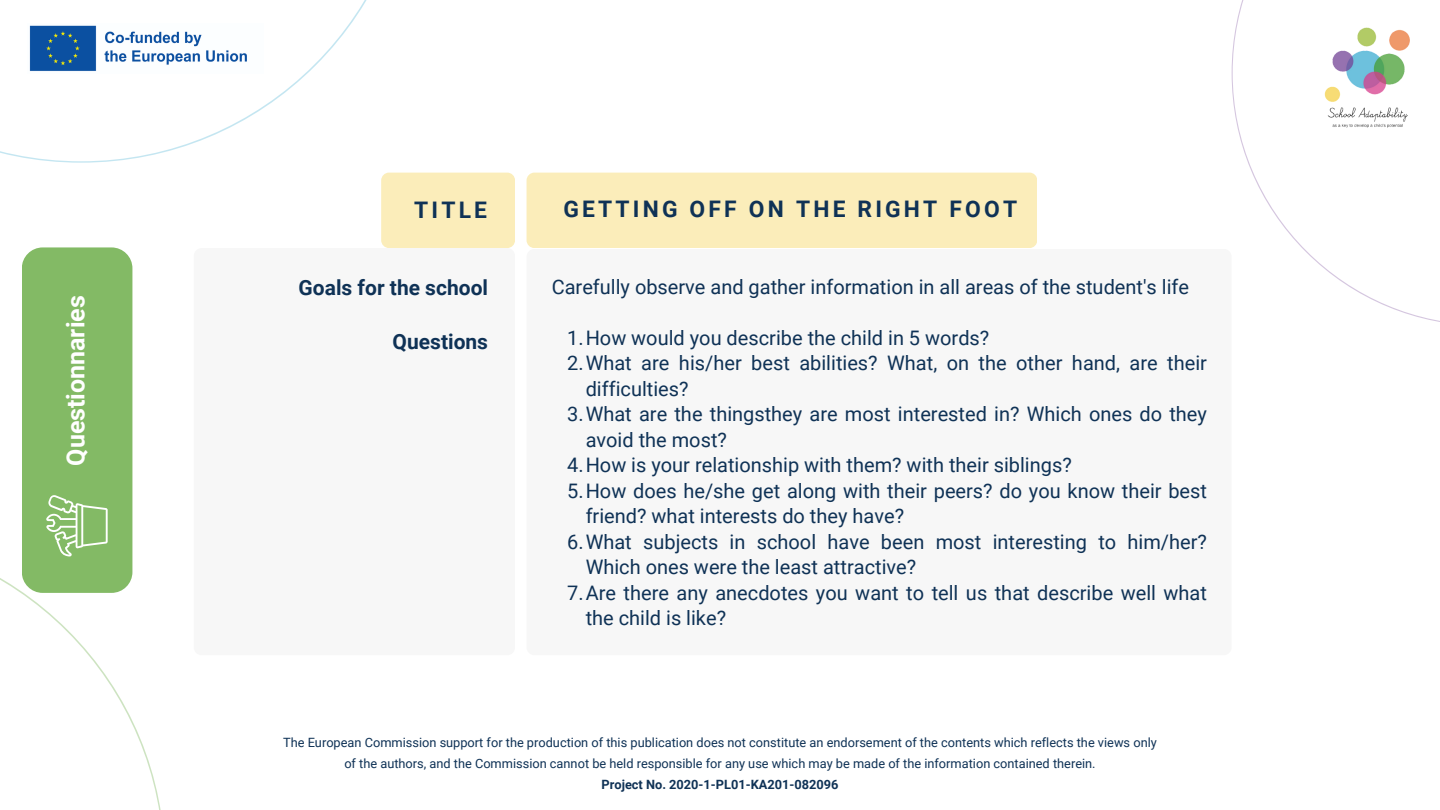
<style>
.page{position:relative;width:1440px;height:810px;background:#fff}
.page>*{position:absolute;margin:0;border:0;box-sizing:border-box;transform-origin:0 0}
.t1{font:700 25px "Roboto";color:#fff}
.t2{font:700 22.8px "Roboto";letter-spacing:.14em;color:#0f3256}
.t3{font:700 21px "Roboto";color:#0f3256}
.t4{font:20px/25.5px "Roboto";color:#0f3256}
.t5{font:12.8px/21px "Roboto";color:#0f3256;text-align:center}
.t6{font:700 12.8px "Roboto";color:#0f3256}
</style>
<div class="page">
<svg style="left:1232px;top:0;width:208px;height:322px"></svg>
<svg style="left:0;top:0;width:367px;height:163px"></svg>
<div style="left:194px;top:248px;width:321px;height:407px;background:#f2f2f2;border-radius:8px"></div>
<div style="left:381px;top:173px;width:134px;height:75px;background:#fbedba;border-radius:8px"></div>
<div style="left:527px;top:249px;width:705px;height:406px;background:#f2f2f2;border-radius:8px"></div>
<div style="left:527px;top:173px;width:510px;height:75px;background:#fbedba;border-radius:8px"></div>
<div style="left:22px;top:247px;width:110px;height:346px;background:#83ba65;border-radius:21px"></div>
<svg style="left:0;top:495px;width:161px;height:315px"></svg>
<p class="t1" style="left:61px;top:466px;width:172px;rotate:-90deg">Questionnaries</p>
<p class="t2" style="left:414px;top:197px;width:74px">TITLE</p>
<p class="t2" style="left:563px;top:196px;width:455px">GETTING OFF ON THE RIGHT FOOT</p>
<p class="t3" style="left:299px;top:275px;width:191px">Goals for the school</p>
<p class="t3" style="left:393px;top:329px;width:97px">Questions</p>
<p class="t4" style="left:567px;top:325px;width:424px">1.How would you describe the child in 5 words?</p>
<p class="t4" style="left:586px;top:351px;width:623px;text-indent:-18px">2.What are his/her best abilities? What, on the other hand, are their difficulties?</p>
<p class="t4" style="left:586px;top:402px;width:623px;text-indent:-18px">3.What are the thingsthey are most interested in? Which ones do they avoid the most?</p>
<p class="t4" style="left:567px;top:453px;width:506px">4.How is your relationship with them? with their siblings?</p>
<p class="t4" style="left:586px;top:478px;width:623px;text-indent:-18px">5.How does he/she get along with their peers? do you know their best friend? what interests do they have?</p>
<p class="t4" style="left:586px;top:529px;width:623px;text-indent:-18px">6.What subjects in school have been most interesting to him/her?<br>Which ones were the least attractive?</p>
<p class="t4" style="left:586px;top:580px;width:623px;text-indent:-18px">7.Are there any anecdotes you want to tell us that describe well what the child is like?</p>
<p class="t4" style="left:552px;top:274px;width:639px">Carefully observe and gather information in all areas of the student's life</p>
<p class="t5" style="left:283px;top:732px;width:875px">The European Commission support for the production of this publication does not constitute an endorsement of the contents which reflects the views only of the authors, and the Commission cannot be held responsible for any use which may be made of the information contained therein.</p>
<p class="t6" style="left:602px;top:777px;width:238px">Project No. 2020-1-PL01-KA201-082096</p>
</div>
